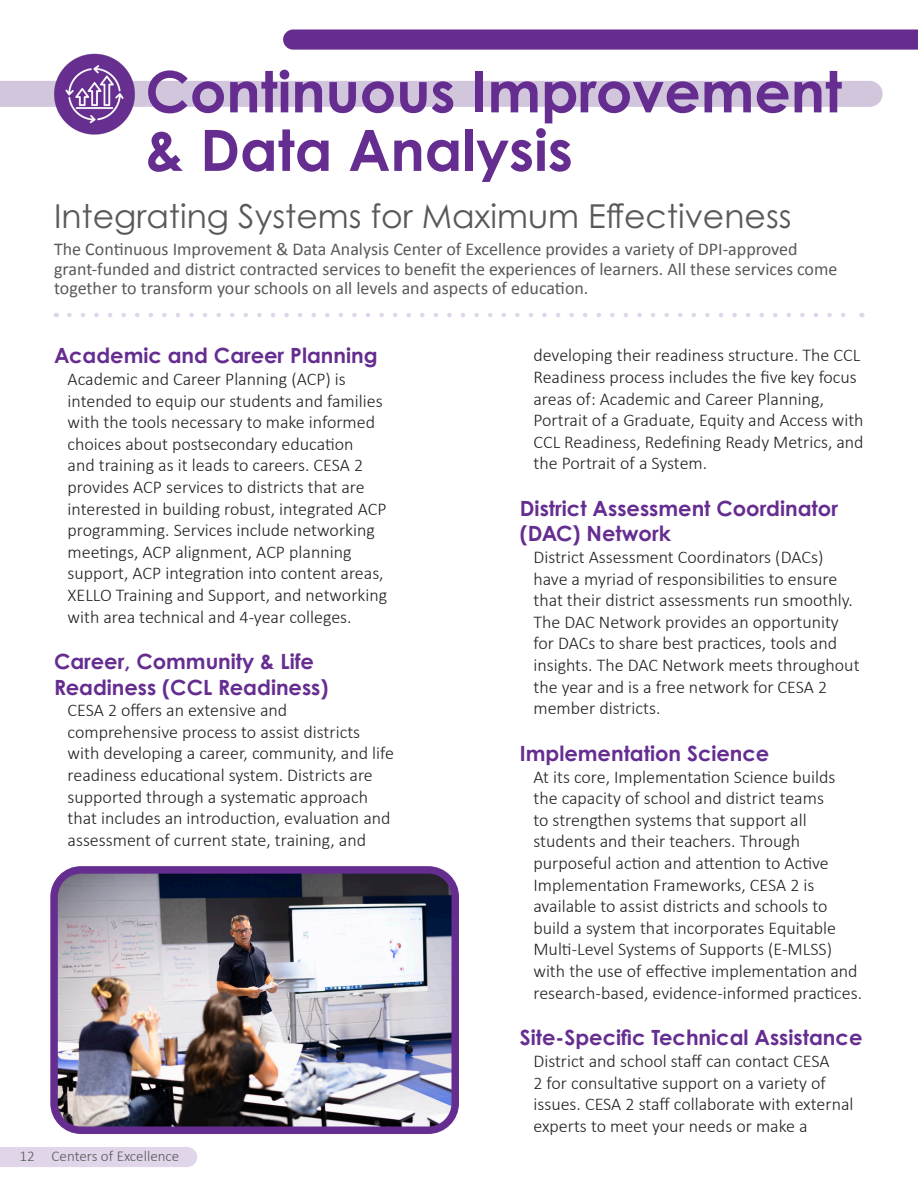
<style>
.page{position:relative;width:918px;height:1188px;background:#fff}
.page>*{position:absolute;margin:0;border:0;box-sizing:border-box;transform-origin:0 0}
.t1{font:700 57px/58.5px "Century Gothic Pro";color:#662d91}
.t2{font:33px "Century Gothic Pro";color:#595959}
.t3{font:700 21px/25.2px "Century Gothic Pro";color:#662d91}
.t4{font:300 18px/21.6px "Calibri";color:#231f20}
.t5{font:18px/19.5px "Calibri";color:#595959}
.t6{font:300 15px "Calibri";color:#595959}
</style>
<div class="page">
<div style="left:0;top:1147px;width:197px;height:20px;background:#e0d5e9"></div>
<svg style="left:69px;top:313px;width:777px;height:4px"></svg>
<div style="left:283px;top:30px;width:635px;height:20px;background:#662d91"></div>
<div style="left:0;top:81px;width:883px;height:26px;background:#d1c6dc"></div>
<img style="left:54px;top:53px;width:81px;height:81px">
<img style="left:59px;top:875px;width:391px;height:250px">
<div style="left:50px;top:866px;width:409px;height:268px;border:8px solid #662d91;border-radius:27px"></div>
<p class="t1" style="left:145px;top:61px;width:698px">Continuous Improvement &amp; Data Analysis</p>
<p class="t2" style="left:54px;top:196px;width:739px">Integrating Systems for Maximum Effectiveness</p>
<p class="t5" style="left:54px;top:239px;width:785px">The Continuous Improvement &amp; Data Analysis Center of Excellence provides a variety of DPI-approved grant-funded and district contracted services to benefit the experiences of learners. All these services come together to transform your schools on all levels and aspects of education.</p>
<p class="t3" style="left:54px;top:343px;width:325px">Academic and Career Planning</p>
<p class="t4" style="left:68px;top:368px;width:321px">Academic and Career Planning (ACP) is intended to equip our students and families with the tools necessary to make informed choices about postsecondary education<br>and training as it leads to careers. CESA 2 provides ACP services to districts that are interested in building robust, integrated ACP programming. Services include networking meetings, ACP alignment, ACP planning support, ACP integration into content areas, XELLO Training and Support, and networking with area technical and 4-year colleges.</p>
<p class="t3" style="left:54px;top:649px;width:276px">Career, Community &amp; Life<br>Readiness (CCL Readiness)</p>
<p class="t4" style="left:68px;top:699px;width:328px">CESA 2 offers an extensive and comprehensive process to assist districts with developing a career, community, and life readiness educational system. Districts are supported through a systematic approach that includes an introduction, evaluation and assessment of current state, training, and</p>
<p class="t6" style="left:19px;top:1147px;width:161px">12 Centers of Excellence</p>
<p class="t4" style="left:533px;top:344px;width:332px">developing their readiness structure. The CCL Readiness process includes the five key focus areas of: Academic and Career Planning, Portrait of a Graduate, Equity and Access with CCL Readiness, Redefining Ready Metrics, and the Portrait of a System.</p>
<p class="t3" style="left:520px;top:496px;width:320px">District Assessment Coordinator (DAC) Network</p>
<p class="t4" style="left:533px;top:546px;width:328px">District Assessment Coordinators (DACs) have a myriad of responsibilities to ensure that their district assessments run smoothly.<br>The DAC Network provides an opportunity for DACs to share best practices, tools and insights. The DAC Network meets throughout the year and is a free network for CESA 2 member districts.</p>
<p class="t3" style="left:520px;top:740px;width:251px">Implementation Science</p>
<p class="t4" style="left:533px;top:766px;width:330px">At its core, Implementation Science builds the capacity of school and district teams<br>to strengthen systems that support all students and their teachers. Through purposeful action and attention to Active Implementation Frameworks, CESA 2 is available to assist districts and schools to build a system that incorporates Equitable Multi-Level Systems of Supports (E-MLSS) with the use of effective implementation and research-based, evidence-informed practices.</p>
<p class="t3" style="left:520px;top:1025px;width:344px">Site-Specific Technical Assistance</p>
<p class="t4" style="left:533px;top:1050px;width:322px">District and school staff can contact CESA<br>2 for consultative support on a variety of issues. CESA 2 staff collaborate with external experts to meet your needs or make a</p>
</div>
